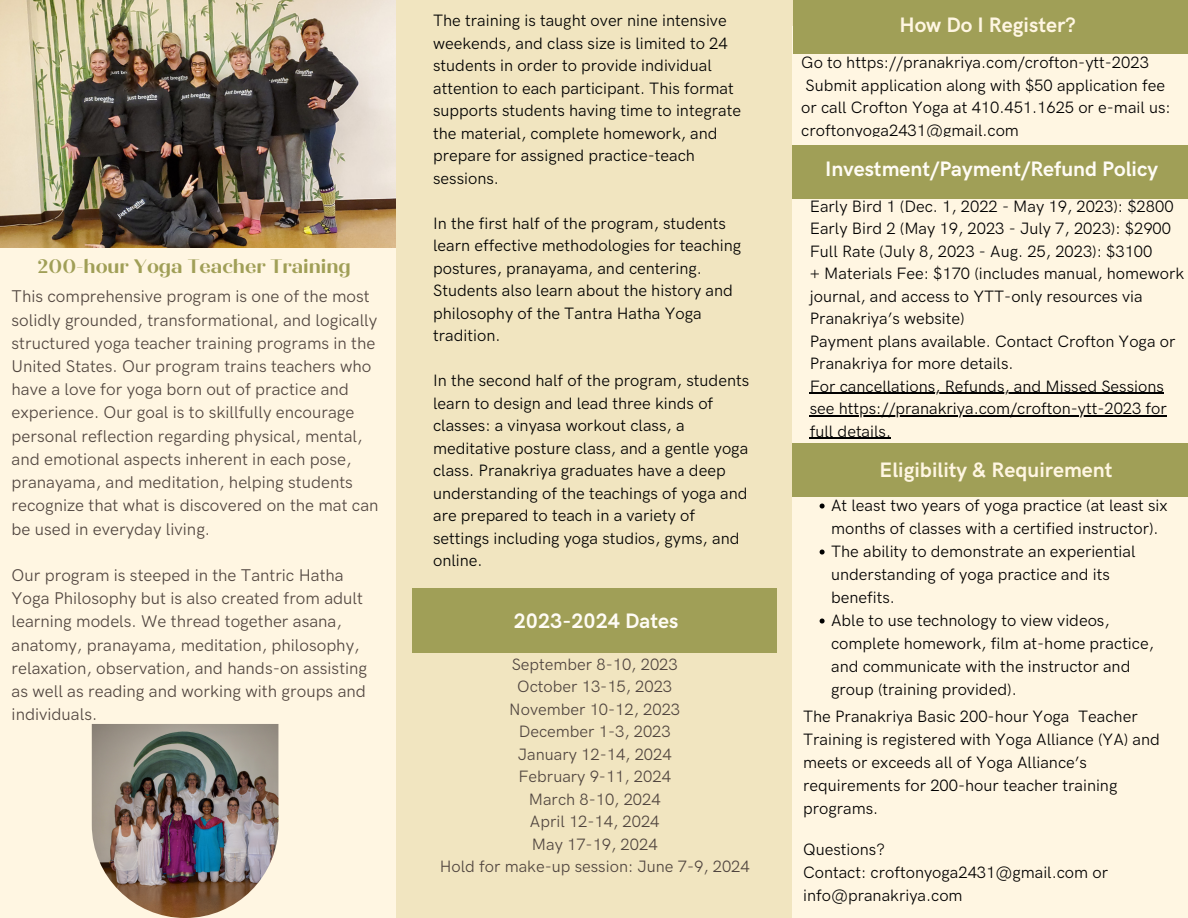
<style>
.page{position:relative;width:1188px;height:918px;background:#f1e5c0}
.page>*{position:absolute;margin:0;border:0;box-sizing:border-box;transform-origin:0 0}
.t1{font:700 21px "HK Grotesk Pro";color:#fffcf5}
.t2{font:700 21px "HK Grotesk Pro";color:#fff6e2}
.t3{font:700 19.5px "Quiche Display";color:#a09f57}
.t4{font:16.95px/23.2px "HK Grotesk Pro";color:#50453f}
.t5{font:16.5px/22.5px "HK Grotesk Pro";color:#000}
.t6{font:16.5px "HK Grotesk Pro";color:#50453f}
</style>
<div class="page">
<div style="left:0;top:0;width:396px;height:918px;background:#fff6e2"></div>
<div style="left:792px;top:26px;width:396px;height:892px;background:#fff6e2"></div>
<div style="left:793px;top:0;width:395px;height:53px;background:#a09f57"></div>
<div style="left:792px;top:443px;width:396px;height:53px;background:#a09f57"></div>
<img style="left:92px;top:724px;width:186px;height:194px">
<img style="left:0;top:0;width:396px;height:247px">
<div style="left:412px;top:588px;width:364px;height:65px;background:#a09f57"></div>
<hr style="left:810px;top:393px;width:354px;height:1px;background:#000">
<hr style="left:810px;top:415px;width:357px;height:1px;background:#000">
<hr style="left:810px;top:438px;width:81px;height:1px;background:#000">
<div style="left:792px;top:145px;width:396px;height:54px;background:#a09f57"></div>
<svg style="left:820px;top:504px;width:5px;height:5px"></svg>
<svg style="left:820px;top:550px;width:5px;height:5px"></svg>
<svg style="left:820px;top:619px;width:5px;height:5px"></svg>
<p class="t3" style="left:38px;top:255px;width:315px">200-hour Yoga Teacher Training</p>
<p class="t4" style="left:12px;top:286px;width:368px">This comprehensive program is one of the most solidly grounded, transformational, and logically structured yoga teacher training programs in the United States. Our program trains teachers who have a love for yoga born out of practice and experience. Our goal is to skillfully encourage personal reflection regarding physical, mental, and emotional aspects inherent in each pose, pranayama, and meditation, helping students recognize that what is discovered on the mat can be used in everyday living.</p>
<p class="t4" style="left:12px;top:564px;width:357px">Our program is steeped in the Tantric Hatha Yoga Philosophy but is also created from adult learning models. We thread together asana, anatomy, pranayama, meditation, philosophy, relaxation, observation, and hands-on assisting as well as reading and working with groups and individuals.</p>
<p class="t5" style="left:433px;top:10px;width:309px">The training is taught over nine intensive weekends, and class size is limited to 24 students in order to provide individual attention to each participant. This format supports students having time to integrate the material, complete homework, and prepare for assigned practice-teach sessions.</p>
<p class="t5" style="left:433px;top:212px;width:310px">In the first half of the program, students learn effective methodologies for teaching postures, pranayama, and centering.<br>Students also learn about the history and philosophy of the Tantra Hatha Yoga tradition.</p>
<p class="t5" style="left:433px;top:370px;width:318px">In the second half of the program, students learn to design and lead three kinds of classes: a vinyasa workout class, a meditative posture class, and a gentle yoga class. Pranakriya graduates have a deep understanding of the teachings of yoga and are prepared to teach in a variety of settings including yoga studios, gyms, and online.</p>
<p class="t1" style="left:514px;top:609px;width:166px">2023-2024 Dates</p>
<p class="t6" style="left:512px;top:655px;width:167px">September 8-10, 2023</p>
<p class="t6" style="left:517px;top:677px;width:156px">October 13-15, 2023</p>
<p class="t6" style="left:509px;top:700px;width:172px">November 10-12, 2023</p>
<p class="t6" style="left:519px;top:722px;width:154px">December 1-3, 2023</p>
<p class="t6" style="left:518px;top:745px;width:155px">January 12-14, 2024</p>
<p class="t6" style="left:519px;top:767px;width:154px">February 9-11, 2024</p>
<p class="t6" style="left:529px;top:790px;width:133px">March 8-10, 2024</p>
<p class="t6" style="left:530px;top:812px;width:131px">April 12-14, 2024</p>
<p class="t6" style="left:532px;top:835px;width:127px">May 17-19, 2024</p>
<p class="t6" style="left:440px;top:857px;width:312px">Hold for make-up session: June 7-9, 2024</p>
<p class="t2" style="left:899px;top:13px;width:178px">How Do I Register?</p>
<p class="t5" style="left:801px;top:52px;width:371px">Go to https://pranakriya.com/crofton-ytt-2023<br>Submit application along with $50 application fee or call Crofton Yoga at 410.451.1625 or e-mail us: croftonyoga2431@gmail.com</p>
<p class="t1" style="left:825px;top:157px;width:334px">Investment/Payment/Refund Policy</p>
<p class="t5" style="left:810px;top:195px;width:365px">Early Bird 1 (Dec. 1, 2022 - May 19, 2023): $2800</p>
<p class="t5" style="left:810px;top:218px;width:363px">Early Bird 2 (May 19, 2023 - July 7, 2023): $2900</p>
<p class="t5" style="left:810px;top:240px;width:344px">Full Rate (July 8, 2023 - Aug. 25, 2023): $3100</p>
<p class="t5" style="left:810px;top:263px;width:376px">+ Materials Fee: $170 (includes manual, homework journal, and access to YTT-only resources via<br>Pranakriya’s website)</p>
<p class="t5" style="left:810px;top:330px;width:367px">Payment plans available. Contact Crofton Yoga or<br>Pranakriya for more details.</p>
<p class="t5" style="left:810px;top:375px;width:356px">For cancellations, Refunds, and Missed Sessions</p>
<p class="t5" style="left:810px;top:398px;width:359px">see https://pranakriya.com/crofton-ytt-2023 for full details.</p>
<p class="t2" style="left:880px;top:458px;width:234px">Eligibility &amp; Requirement</p>
<p class="t5" style="left:831px;top:494px;width:338px;line-height:23px">At least two years of yoga practice (at least six months of classes with a certified instructor).</p>
<p class="t5" style="left:831px;top:540px;width:306px;line-height:23px">The ability to demonstrate an experiential understanding of yoga practice and its benefits.</p>
<p class="t5" style="left:831px;top:609px;width:324px;line-height:23px">Able to use technology to view videos, complete homework, film at-home practice, and communicate with the instructor and group (training provided).</p>
<p class="t5" style="left:803px;top:705px;width:358px;line-height:23px">The Pranakriya Basic 200-hour Yoga Teacher Training is registered with Yoga Alliance (YA) and meets or exceeds all of Yoga Alliance’s requirements for 200-hour teacher training programs.</p>
<p class="t5" style="left:803px;top:839px;width:83px">Questions?</p>
<p class="t5" style="left:803px;top:862px;width:307px;line-height:23px">Contact: croftonyoga2431@gmail.com or info@pranakriya.com</p>
</div>
